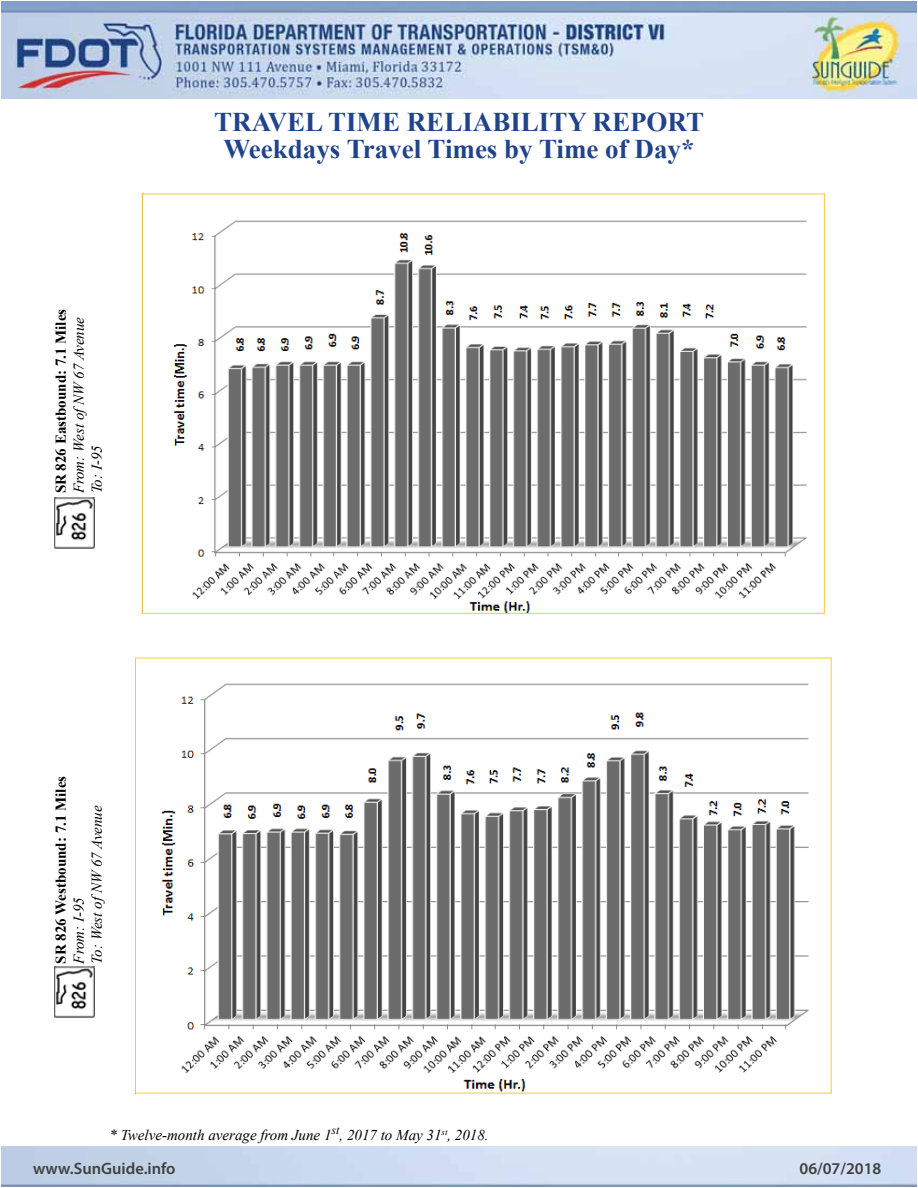
<style>
.page{position:relative;width:918px;height:1188px;background:#fff}
.page>*{position:absolute;margin:0;border:0;box-sizing:border-box;transform-origin:0 0}
.t1{font:700 27px/26.5px "Times New Roman";color:#20438a;text-align:center}
.t2{font:600 16.5px "Myriad Pro";color:#404040}
.t3{font:italic 15px/18px "Times New Roman";color:#000}
.t4{font:700 15px "Times New Roman";color:#000}
</style>
<div class="page">
<img style="left:2px;top:1px;width:914px;height:98px">
<img style="left:54px;top:497px;width:41px;height:51px">
<img style="left:54px;top:967px;width:41px;height:50px">
<img style="left:173px;top:220px;width:634px;height:392px">
<img style="left:161px;top:683px;width:648px;height:409px">
<p class="t4" style="left:51px;top:493px;width:186px;rotate:-90deg">SR 826 Eastbound: 7.1 Miles</p>
<p class="t3" style="left:70px;top:493px;width:178px;rotate:-90deg">From: West ofNW 67 Avenue<br>To: I-95</p>
<h1 class="t1" style="left:214px;top:108px;width:491px">TRAVEL TIME RELIABILITY REPORT<br>Weekdays Travel Times by Time of Day*</h1>
<p class="t4" style="left:51px;top:964px;width:189px;rotate:-90deg">SR 826 Westbound: 7.1 Miles</p>
<p class="t3" style="left:70px;top:964px;width:160px;rotate:-90deg">From: I-95<br>To: West ofNW 67 Avenue</p>
<p class="t3" style="left:110px;top:1126px;width:381px">* Twelve-month average from June 1<sup>st</sup>, 2017 to May 31<sup>st</sup>, 2018.</p>
<p class="t2" style="left:33px;top:1158px;width:144px">www.SunGuide.info</p>
<p class="t2" style="left:800px;top:1158px;width:83px">06/07/2018</p>
</div>
